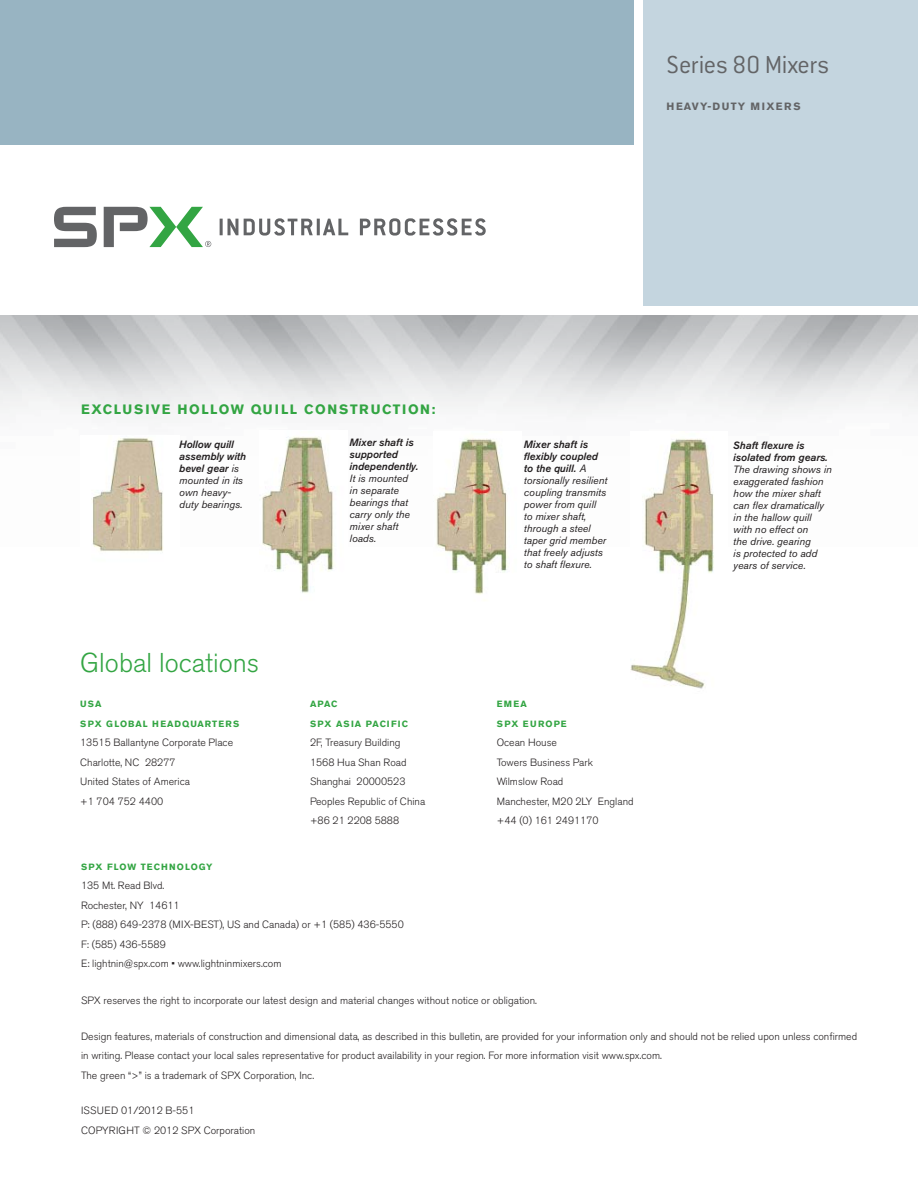
<style>
.page{position:relative;width:918px;height:1188px;background:#fff}
.page>*{position:absolute;margin:0;border:0;box-sizing:border-box;transform-origin:0 0}
.t1{font:300 27px "Akzidenz Grotesk BE";color:#33a543}
.t2{font:300 27px "Conduit ITC Std";letter-spacing:-.01em;color:#636466}
.t3{font:700 13.5px "Akzidenz Grotesk BE";letter-spacing:.11em;color:#33a543}
.t4{font:300 10.5px/19.5px "Akzidenz Grotesk BE";color:#231f20}
.t5{font:italic 10.5px/12px "Akzidenz Grotesk BE";color:#231f20}
.t6{font:italic 500 10.5px/12px "Akzidenz Grotesk BE";color:#231f20}
.t7{font:700 10.5px "Akzidenz Grotesk BE";letter-spacing:.13em;color:#636466}
.t8{font:700 9px/19.5px "Akzidenz Grotesk BE";letter-spacing:.11em;color:#33a543}
.t9{font:700 9px/19.5px "Akzidenz Grotesk BE";letter-spacing:.14em;color:#33a543}
.s1{font-weight:500}
</style>
<div class="page">
<svg style="left:643px;top:0;width:1px;height:301px"></svg>
<svg style="left:104px;top:207px;width:107px;height:40px"></svg>
<svg style="left:54px;top:207px;width:43px;height:40px"></svg>
<hr style="left:220px;top:219px;width:3px;height:16px;background:#636466">
<svg style="left:227px;top:219px;width:11px;height:16px"></svg>
<svg style="left:244px;top:218px;width:69px;height:18px"></svg>
<hr style="left:317px;top:219px;width:3px;height:16px;background:#636466">
<svg style="left:323px;top:219px;width:25px;height:16px"></svg>
<svg style="left:360px;top:218px;width:126px;height:18px"></svg>
<div style="left:0;top:0;width:634px;height:145px;background:#98b4c2"></div>
<div style="left:644px;top:0;width:274px;height:305px;background:#c4d5df"></div>
<img style="left:91px;top:435px;width:73px;height:117px">
<img style="left:260px;top:430px;width:82px;height:163px">
<img style="left:434px;top:432px;width:79px;height:163px">
<img style="left:630px;top:432px;width:85px;height:257px">
<h1 class="t2" style="left:667px;top:55px;width:164px">Series 80 Mixers</h1>
<p class="t7" style="left:667px;top:103px;width:136px">HEAVY-DUTY MIXERS</p>
<p class="t3" style="left:81px;top:404px;width:356px">EXCLUSIVE HOLLOW QUILL CONSTRUCTION:</p>
<p class="t5" style="left:179px;top:439px;width:68px"><span class="s1">Hollow quill assembly with bevel gear</span> is mounted in its own heavy&shy;duty bearings.</p>
<p class="t6" style="left:350px;top:437px;width:70px">Mixer shaft is supported independently.</p>
<p class="t5" style="left:350px;top:474px;width:62px">It is mounted in separate bearings that carry only the mixer shaft loads.</p>
<h1 class="t1" style="left:80px;top:653px;width:181px">Global locations</h1>
<p class="t8" style="left:80px;top:695px;width:161px">USA<br>SPX GLOBAL HEADQUARTERS</p>
<p class="t4" style="left:80px;top:734px;width:154px">13515 Ballantyne Corporate Place<br>Charlotte, NC 28277<br>United States of America<br>+1 704 752 4400</p>
<p class="t8" style="left:310px;top:695px;width:100px">APAC<br>SPX ASIA PACIFIC</p>
<p class="t4" style="left:310px;top:734px;width:117px">2F, Treasury Building<br>1568 Hua Shan Road<br>Shanghai 20000523<br>Peoples Republic of China +86 21 2208 5888</p>
<p class="t8" style="left:81px;top:857px;width:133px">SPX FLOW TECHNOLOGY</p>
<p class="t4" style="left:81px;top:877px;width:324px">135 Mt. Read Blvd.<br>Rochester, NY 14611<br>P: (888) 649-2378 (MIX-BEST), US and Canada) or +1 (585) 436-5550<br>F: (585) 436-5589<br>E: lightnin@spx.com • www.lightninmixers.com</p>
<p class="t5" style="left:524px;top:439px;width:85px"><span class="s1">Mixer shaft is flexibly coupled to the quill.</span> A torsionally resilient coupling transmits power from quill to mixer shaft, through a steel taper grid member that freely adjusts to shaft flexure.</p>
<p class="t6" style="left:733px;top:440px;width:96px">Shaft flexure is isolated from gears.</p>
<p class="t5" style="left:733px;top:464px;width:100px">The drawing shows in exaggerated fashion how the mixer shaft can flex dramatically in the hallow quill with no effect on<br>the drive. gearing<br>is protected to add years of service.</p>
<p class="t9" style="left:497px;top:695px;width:71px">EMEA<br>SPX EUROPE</p>
<p class="t4" style="left:497px;top:734px;width:138px">Ocean House<br>Towers Business Park<br>Wilmslow Road<br>Manchester, M20 2LY England +44 (0) 161 2491170</p>
<p class="t4" style="left:81px;top:992px;width:457px">SPX reserves the right to incorporate our latest design and material changes without notice or obligation.</p>
<p class="t4" style="left:81px;top:1028px;width:778px">Design features, materials of construction and dimensional data, as described in this bulletin, are provided for your information only and should not be relied upon unless confirmed in writing. Please contact your local sales representative for product availability in your region. For more information visit www.spx.com.<br>The green “&gt;” is a trademark of SPX Corporation, Inc.</p>
<p class="t4" style="left:81px;top:1102px;width:176px">ISSUED 01/2012 B-551<br>COPYRIGHT © 2012 SPX Corporation</p>
</div>
